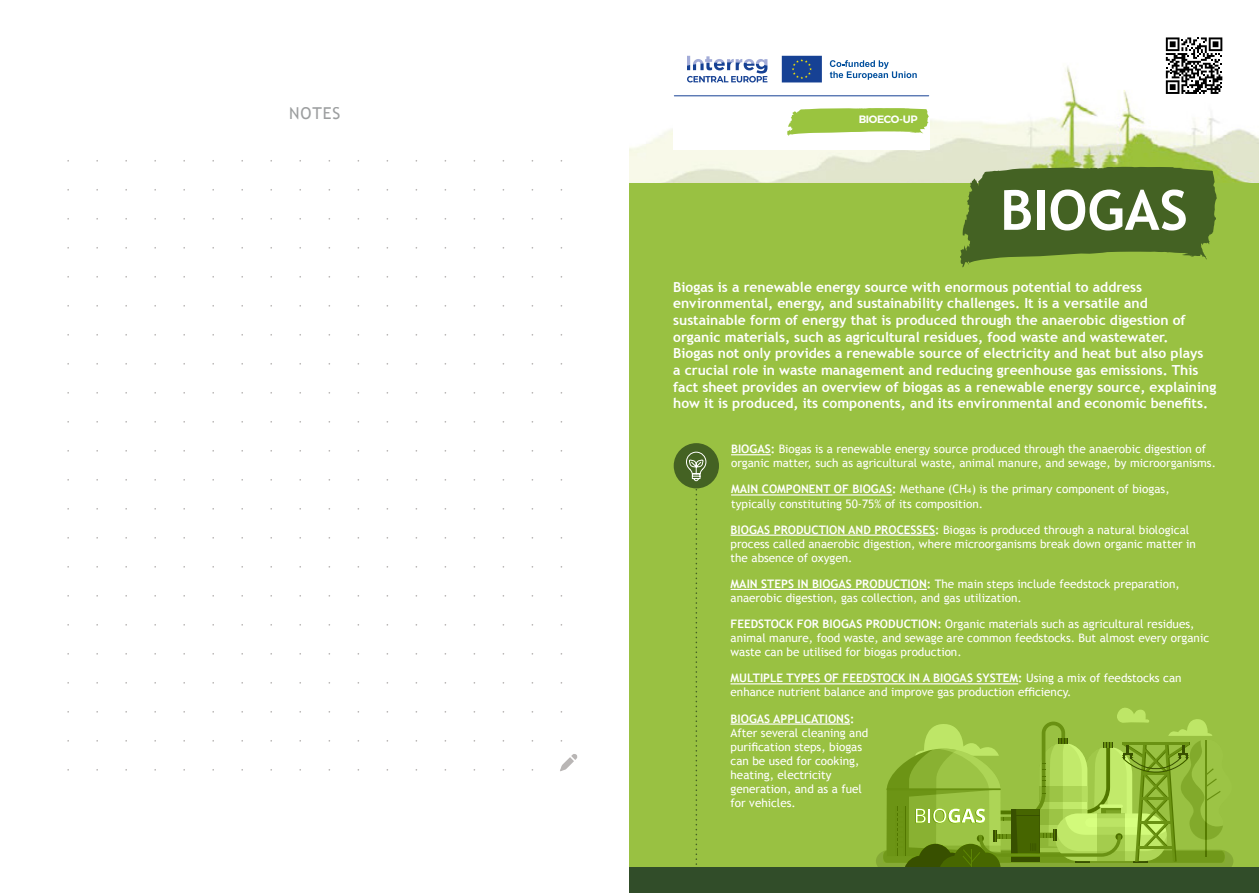
<style>
.page{position:relative;width:1259px;height:893px;background:#fff}
.page>*{position:absolute;margin:0;border:0;box-sizing:border-box;transform-origin:0 0}
.t1{font:700 55.35px "Trebuchet MS";color:#fff}
.t2{font:16.35px "Trebuchet MS";letter-spacing:.05em;color:#9c9e9f}
.t3{font:700 13.8px/16.6px "Trebuchet MS";color:#fff}
.t4{font:11.7px/14.1px "Trebuchet MS";color:#fff}
.t5{font:700 11.7px "Trebuchet MS";color:#fff}
.t6{font:600 10.65px "Montserrat";letter-spacing:-.03em;color:#fff}
.s1{font-weight:700}
</style>
<div class="page">
<svg style="left:560px;top:754px;width:17px;height:17px"></svg>
<img style="left:629px;top:66px;width:630px;height:117px">
<div style="left:629px;top:183px;width:630px;height:710px;background:#99c142"></div>
<div style="left:673px;top:42px;width:257px;height:108px;background:#fff"></div>
<svg style="left:787px;top:108px;width:141px;height:28px"></svg>
<svg style="left:781px;top:55px;width:41px;height:28px"></svg>
<svg style="left:830px;top:60px;width:86px;height:20px"></svg>
<svg style="left:687px;top:56px;width:80px;height:26px"></svg>
<hr style="left:674px;top:96px;width:254px;height:1px;background:#164194">
<svg style="left:1164px;top:37px;width:60px;height:59px"></svg>
<svg style="left:1165px;top:37px;width:57px;height:57px"></svg>
<hr style="left:731px;top:454px;width:40px;height:1px;background:#fff">
<hr style="left:731px;top:494px;width:161px;height:2px;background:#fff">
<hr style="left:730px;top:535px;width:205px;height:1px;background:#fff">
<hr style="left:730px;top:589px;width:197px;height:1px;background:#fff">
<hr style="left:730px;top:683px;width:288px;height:1px;background:#fff">
<hr style="left:730px;top:723px;width:120px;height:2px;background:#fff">
<svg style="left:960px;top:167px;width:256px;height:100px;background:#54732b"></svg>
<div style="left:673px;top:443px;width:46px;height:45px;background:#446223;border-radius:50%"></div>
<svg style="left:685px;top:445px;width:22px;height:420px"></svg>
<svg style="left:876px;top:708px;width:357px;height:159px"></svg>
<div style="left:629px;top:867px;width:630px;height:26px;background:#314d29"></div>
<h2 class="t2" style="left:289px;top:103px;width:52px">NOTES</h2>
<p class="t6" style="left:858px;top:111px;width:60px">BIOECO-UP</p>
<h1 class="t1" style="left:1000px;top:176px;width:189px">BIOGAS</h1>
<p class="t3" style="left:673px;top:279px;width:544px">Biogas is a renewable energy source with enormous potential to address environmental, energy, and sustainability challenges. It is a versatile and sustainable form of energy that is produced through the anaerobic digestion of organic materials, such as agricultural residues, food waste and wastewater.<br>Biogas not only provides a renewable source of electricity and heat but also plays<br>a crucial role in waste management and reducing greenhouse gas emissions. This fact sheet provides an overview of biogas as a renewable energy source, explaining how it is produced, its components, and its environmental and economic benefits.</p>
<p class="t4" style="left:731px;top:442px;width:486px"><span class="s1">BIOGAS:</span> Biogas is a renewable energy source produced through the anaerobic digestion of organic matter, such as agricultural waste, animal manure, and sewage, by microorganisms.</p>
<p class="t4" style="left:731px;top:482px;width:440px"><span class="s1">MAIN COMPONENT OF BIOGAS:</span> Methane (CH₄) is the primary component of biogas, typically constituting 50-75% of its composition.</p>
<p class="t4" style="left:730px;top:522px;width:467px"><span class="s1">BIOGAS PRODUCTION AND PROCESSES:</span> Biogas is produced through a natural biological process called anaerobic digestion, where microorganisms break down organic matter in the absence of oxygen.</p>
<p class="t4" style="left:730px;top:577px;width:451px"><span class="s1">MAIN STEPS IN BIOGAS PRODUCTION:</span> The main steps include feedstock preparation, anaerobic digestion, gas collection, and gas utilization.</p>
<p class="t4" style="left:730px;top:617px;width:480px"><span class="s1">FEEDSTOCK FOR BIOGAS PRODUCTION:</span> Organic materials such as agricultural residues, animal manure, food waste, and sewage are common feedstocks. But almost every organic waste can be utilised for biogas production.</p>
<p class="t4" style="left:730px;top:671px;width:452px"><span class="s1">MULTIPLE TYPES OF FEEDSTOCK IN A BIOGAS SYSTEM:</span> Using a mix of feedstocks can enhance nutrient balance and improve gas production efficiency.</p>
<p class="t5" style="left:730px;top:711px;width:125px">BIOGAS APPLICATIONS:</p>
<p class="t4" style="left:730px;top:725px;width:139px">After several cleaning and purification steps, biogas can be used for cooking, heating, electricity generation, and as a fuel for vehicles.</p>
</div>
